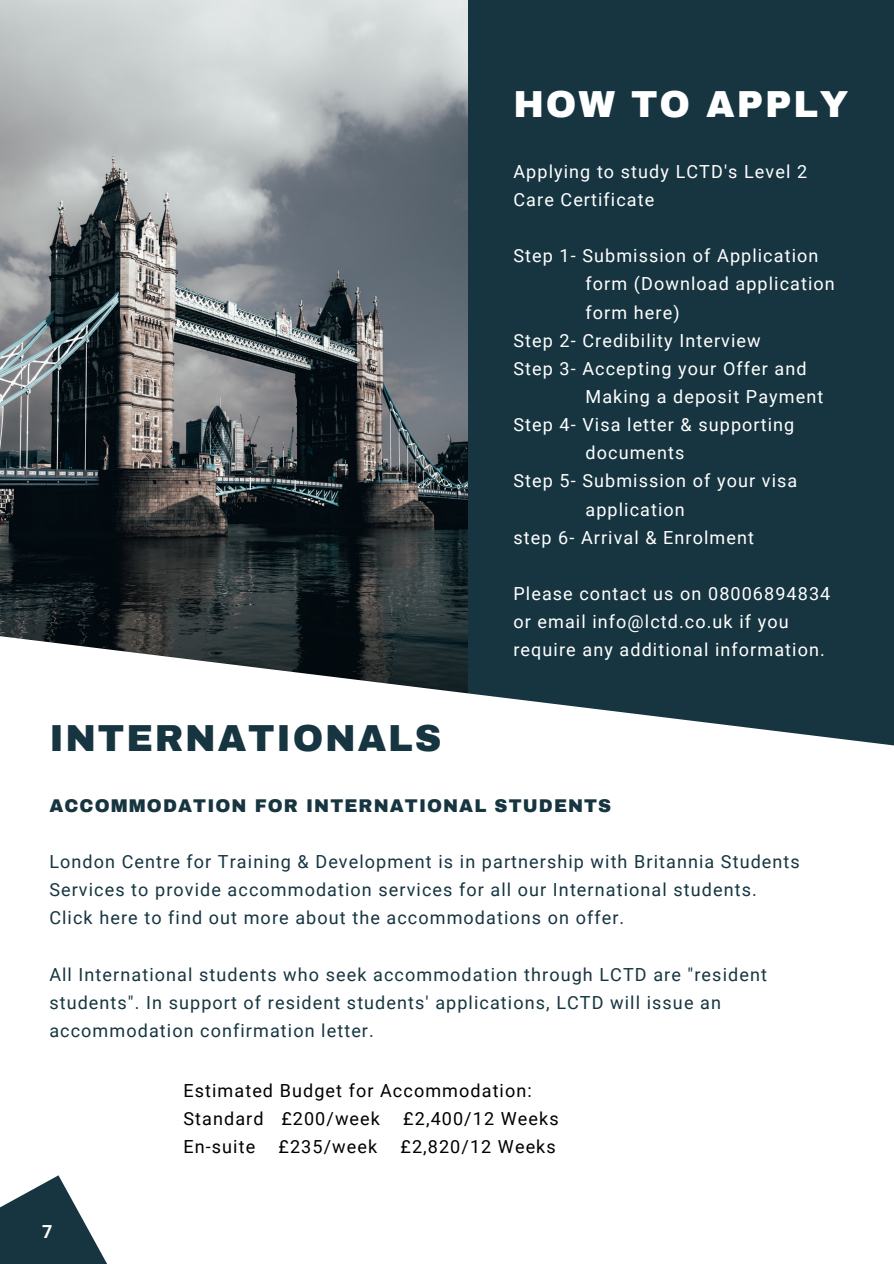
<style>
.page{position:relative;width:894px;height:1264px;background:#fff}
.page>*{position:absolute;margin:0;border:0;box-sizing:border-box;transform-origin:0 0}
.t1{font:900 36.75px "Archivo";letter-spacing:.05em;color:#163540}
.t2{font:900 36.75px "Archivo";letter-spacing:.05em;color:#fff}
.t3{font:18px/28.2px "Roboto";letter-spacing:.06em;color:#fff}
.t4{font:18px/28.2px "Roboto";letter-spacing:.06em;color:#163540}
.t5{font:18px "Roboto";letter-spacing:.06em;color:#000}
.t6{font:900 18px "Archivo";letter-spacing:.06em;color:#163540}
.t7{font:700 18px "Roboto";color:#fff}
</style>
<div class="page">
<div style="left:0;top:0;width:893px;height:1263px;background:#163540"></div>
<img style="left:0;top:0;width:467px;height:632px">
<svg style="left:0;top:632px;width:893px;height:631px;background:#e8ebec"></svg>
<svg style="left:0;top:1175px;width:139px;height:88px"></svg>
<p class="t2" style="left:513px;top:85px;width:336px">HOW TO APPLY</p>
<p class="t3" style="left:513px;top:157px;width:295px">Applying to study LCTD's Level 2<br>Care Certificate</p>
<p class="t1" style="left:49px;top:719px;width:393px">INTERNATIONALS</p>
<p class="t3" style="left:513px;top:242px;width:306px">Step 1- Submission of Application</p>
<p class="t3" style="left:585px;top:270px;width:251px">form (Download application</p>
<p class="t3" style="left:585px;top:298px;width:95px">form here)</p>
<p class="t3" style="left:513px;top:326px;width:249px">Step 2- Credibility Interview</p>
<p class="t3" style="left:513px;top:354px;width:294px">Step 3- Accepting your Offer and</p>
<p class="t3" style="left:585px;top:383px;width:239px">Making a deposit Payment</p>
<p class="t3" style="left:513px;top:411px;width:282px">Step 4- Visa letter &amp; supporting</p>
<p class="t3" style="left:585px;top:439px;width:100px">documents</p>
<p class="t3" style="left:513px;top:467px;width:285px">Step 5- Submission of your visa</p>
<p class="t3" style="left:585px;top:495px;width:101px">application</p>
<p class="t3" style="left:513px;top:523px;width:242px">step 6- Arrival &amp; Enrolment</p>
<p class="t3" style="left:513px;top:580px;width:318px">Please contact us on 08006894834 or email info@lctd.co.uk if you require any additional information.</p>
<p class="t6" style="left:49px;top:795px;width:563px">ACCOMMODATION FOR INTERNATIONAL STUDENTS</p>
<p class="t4" style="left:49px;top:847px;width:751px">London Centre for Training &amp; Development is in partnership with Britannia Students<br>Services to provide accommodation services for all our International students.</p>
<p class="t4" style="left:49px;top:904px;width:576px">Click here to find out more about the accommodations on offer.</p>
<p class="t4" style="left:49px;top:960px;width:718px">All International students who seek accommodation through LCTD are "resident students". In support of resident students' applications, LCTD will issue an accommodation confirmation letter.</p>
<p class="t7" style="left:42px;top:1220px;width:12px">7</p>
<p class="t5" style="left:183px;top:1080px;width:350px">Estimated Budget for Accommodation:</p>
<p class="t5" style="left:183px;top:1108px;width:198px">Standard £200/week</p>
<p class="t5" style="left:403px;top:1108px;width:157px">£2,400/12 Weeks</p>
<p class="t5" style="left:183px;top:1136px;width:73px">En-suite</p>
<p class="t5" style="left:278px;top:1136px;width:100px">£235/week</p>
<p class="t5" style="left:400px;top:1136px;width:157px">£2,820/12 Weeks</p>
</div>
